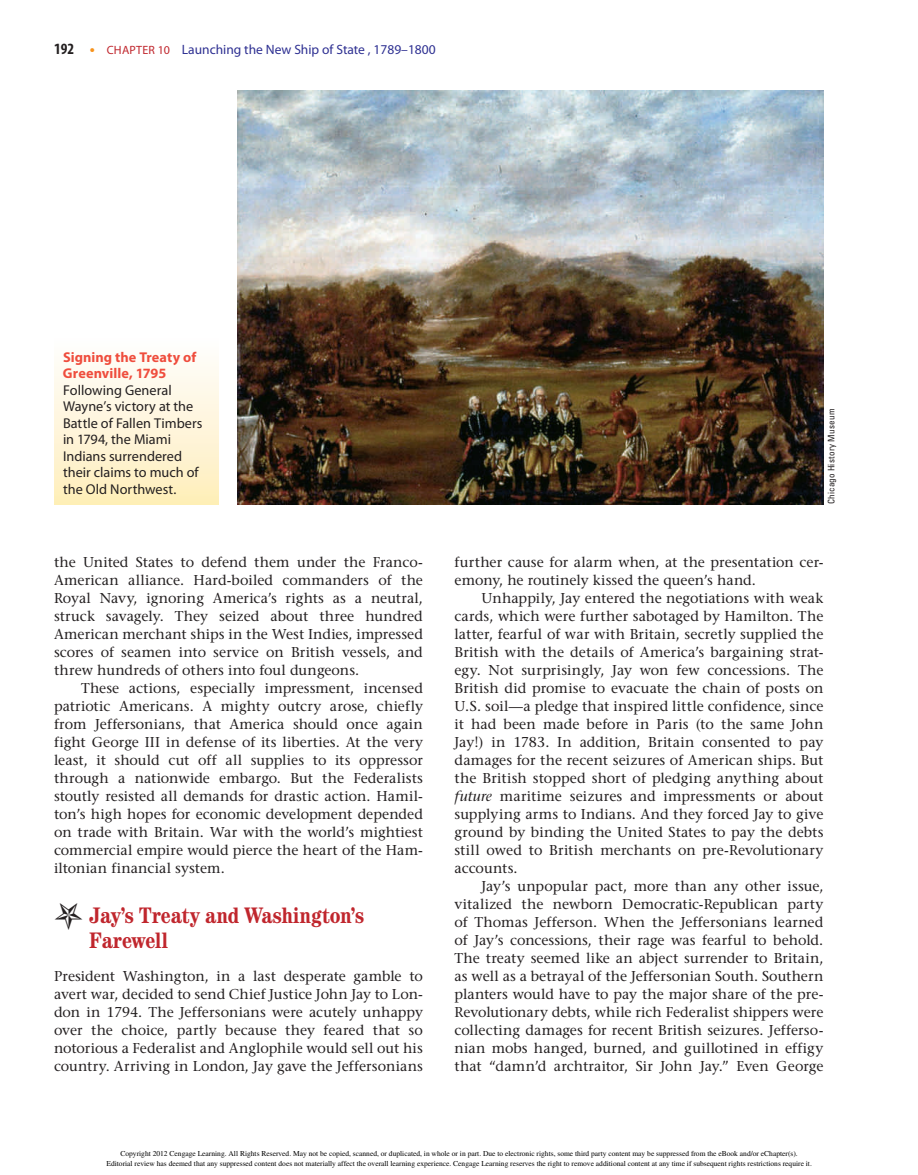
<style>
.page{position:relative;width:918px;height:1175px;background:#fff}
.page>*{position:absolute;margin:0;border:0;box-sizing:border-box;transform-origin:0 0}
.t1{font:700 condensed 22.5px/25.5px "Century Std";color:#c0262d}
.t2{font:500 14.25px/18px "Stone Serif Std";letter-spacing:.005em;color:#231f20;text-align:justify}
.t3{font:14.25px/16.5px "Myriad Pro";color:#231f20}
.t4{font:13.5px "Myriad Pro";color:#2e3092}
.t5{font:condensed 9px "Univers LT Std";letter-spacing:.03em;color:#231f20}
.t6{font:7.5px/9.9px "Times";color:#000;text-align:center}
.s1{font-weight:700;font-stretch:condensed;font-size:15.75px;color:#231f20}
.s2{font-weight:700;font-size:15px;color:#f7931d}
.s3{font-size:12px;color:#c0262d}
.s4{font-style:inherit}
.s5{font-weight:700;color:#ef4d3d}
.s6{font-style:italic}
</style>
<div class="page">
<img style="left:237px;top:90px;width:587px;height:414px">
<div style="left:54px;top:339px;width:165px;height:165px;background:linear-gradient(to bottom,#fefeff,#feb)"></div>
<p class="t4" style="left:54px;top:41px;width:383px"><span class="s1">192</span> <span class="s2">•</span> <span class="s3">Chapter 10</span> Launching the New Ship of State , <span class="s4">1789–1800</span></p>
<p class="t3" style="left:63px;top:348px;width:141px"><span class="s5">Signing the Treaty of<br>Greenville, 1795<br></span>Following General<br>Wayne’s victory at the<br>Battle of Fallen Timbers in 1794, the Miami<br>Indians surrendered their claims to much of the Old Northwest.</p>
<p class="t2" style="left:54px;top:553px;width:371px">the United States to defend them under the Franco-</p>
<p class="t2" style="left:54px;top:571px;width:370px">American alliance. Hard-boiled commanders of the</p>
<p class="t2" style="left:54px;top:589px;width:370px">Royal Navy, ignoring America’s rights as a neutral,</p>
<p class="t2" style="left:54px;top:607px;width:370px">struck savagely. They seized about three hundred</p>
<p class="t2" style="left:54px;top:625px;width:371px">American merchant ships in the West Indies, impressed</p>
<p class="t2" style="left:54px;top:643px;width:370px">scores of seamen into service on British vessels, and</p>
<p class="t2" style="left:54px;top:661px;width:307px">threw hundreds of others into foul dungeons.</p>
<p class="t2" style="left:81px;top:679px;width:343px">These actions, especially impressment, incensed</p>
<p class="t2" style="left:54px;top:697px;width:370px">patriotic Americans. A mighty outcry arose, chiefly</p>
<p class="t2" style="left:54px;top:715px;width:370px">from Jeffersonians, that America should once again</p>
<p class="t2" style="left:54px;top:733px;width:370px">fight George III in defense of its liberties. At the very</p>
<p class="t2" style="left:54px;top:751px;width:370px">least, it should cut off all supplies to its oppressor</p>
<p class="t2" style="left:54px;top:769px;width:370px">through a nationwide embargo. But the Federalists</p>
<p class="t2" style="left:54px;top:787px;width:371px">stoutly resisted all demands for drastic action. Hamil-</p>
<p class="t2" style="left:54px;top:805px;width:370px">ton’s high hopes for economic development depended</p>
<p class="t2" style="left:54px;top:823px;width:371px">on trade with Britain. War with the world’s mightiest</p>
<p class="t2" style="left:54px;top:841px;width:370px">commercial empire would pierce the heart of the Ham-</p>
<p class="t2" style="left:54px;top:859px;width:172px">iltonian financial system.</p>
<p class="t1" style="left:89px;top:902px;width:276px">Jay’s Treaty and Washington’s<br>Farewell</p>
<p class="t2" style="left:54px;top:967px;width:371px">President Washington, in a last desperate gamble to avert war, decided to send Chief Justice John Jay to Lon&shy;don in 1794. The Jeffersonians were acutely unhappy over the choice, partly because they feared that so notorious a Federalist and Anglophile would sell out his country. Arriving in London, Jay gave the Jeffersonians</p>
<p class="t5" style="left:826px;top:504px;width:97px;rotate:-90deg">Chicago History Museum</p>
<p class="t2" style="left:454px;top:553px;width:371px">further cause for alarm when, at the presentation cer-</p>
<p class="t2" style="left:454px;top:571px;width:303px">emony, he routinely kissed the queen’s hand.</p>
<p class="t2" style="left:482px;top:589px;width:343px">Unhappily, Jay entered the negotiations with weak</p>
<p class="t2" style="left:454px;top:607px;width:370px">cards, which were further sabotaged by Hamilton. The</p>
<p class="t2" style="left:454px;top:625px;width:371px">latter, fearful of war with Britain, secretly supplied the</p>
<p class="t2" style="left:454px;top:643px;width:371px">British with the details of America’s bargaining strat-</p>
<p class="t2" style="left:454px;top:661px;width:370px">egy. Not surprisingly, Jay won few concessions. The</p>
<p class="t2" style="left:454px;top:679px;width:370px">British did promise to evacuate the chain of posts on</p>
<p class="t2" style="left:454px;top:697px;width:370px">U.S. soil—a pledge that inspired little confidence, since</p>
<p class="t2" style="left:454px;top:715px;width:370px">it had been made before in Paris (to the same John</p>
<p class="t2" style="left:454px;top:733px;width:370px">Jay!) in 1783. In addition, Britain consented to pay</p>
<p class="t2" style="left:454px;top:751px;width:370px">damages for the recent seizures of American ships. But</p>
<p class="t2" style="left:454px;top:769px;width:370px">the British stopped short of pledging anything about</p>
<p class="t2" style="left:454px;top:787px;width:370px"><span class="s6">future</span> maritime seizures and impressments or about</p>
<p class="t2" style="left:454px;top:805px;width:370px">supplying arms to Indians. And they forced Jay to give</p>
<p class="t2" style="left:454px;top:823px;width:371px">ground by binding the United States to pay the debts</p>
<p class="t2" style="left:454px;top:841px;width:370px">still owed to British merchants on pre-Revolutionary</p>
<p class="t2" style="left:454px;top:859px;width:65px">accounts.</p>
<p class="t2" style="left:482px;top:877px;width:344px">Jay’s unpopular pact, more than any other issue,</p>
<p class="t2" style="left:454px;top:895px;width:370px">vitalized the newborn Democratic-Republican party</p>
<p class="t2" style="left:454px;top:913px;width:370px">of Thomas Jefferson. When the Jeffersonians learned</p>
<p class="t2" style="left:454px;top:931px;width:370px">of Jay’s concessions, their rage was fearful to behold.</p>
<p class="t2" style="left:454px;top:949px;width:370px">The treaty seemed like an abject surrender to Britain,</p>
<p class="t2" style="left:454px;top:967px;width:370px">as well as a betrayal of the Jeffersonian South. Southern</p>
<p class="t2" style="left:454px;top:985px;width:371px">planters would have to pay the major share of the pre-</p>
<p class="t2" style="left:454px;top:1003px;width:370px">Revolutionary debts, while rich Federalist shippers were</p>
<p class="t2" style="left:454px;top:1021px;width:371px">collecting damages for recent British seizures. Jefferso-</p>
<p class="t2" style="left:454px;top:1039px;width:370px">nian mobs hanged, burned, and guillotined in effigy</p>
<p class="t2" style="left:454px;top:1057px;width:370px">that “damn’d archtraitor, Sir John Jay.” Even George</p>
<p class="t6" style="left:106px;top:1148px;width:707px">Copyright 2012 Cengage Learning. All Rights Reserved. May not be copied, scanned, or duplicated, in whole or in part. Due to electronic rights, some third party content may be suppressed from the eBook and/or eChapter(s).<br>Editorial review has deemed that any suppressed content does not materially affect the overall learning experience. Cengage Learning reserves the right to remove additional content at any time if subsequent rights restrictions require it.</p>
</div>
